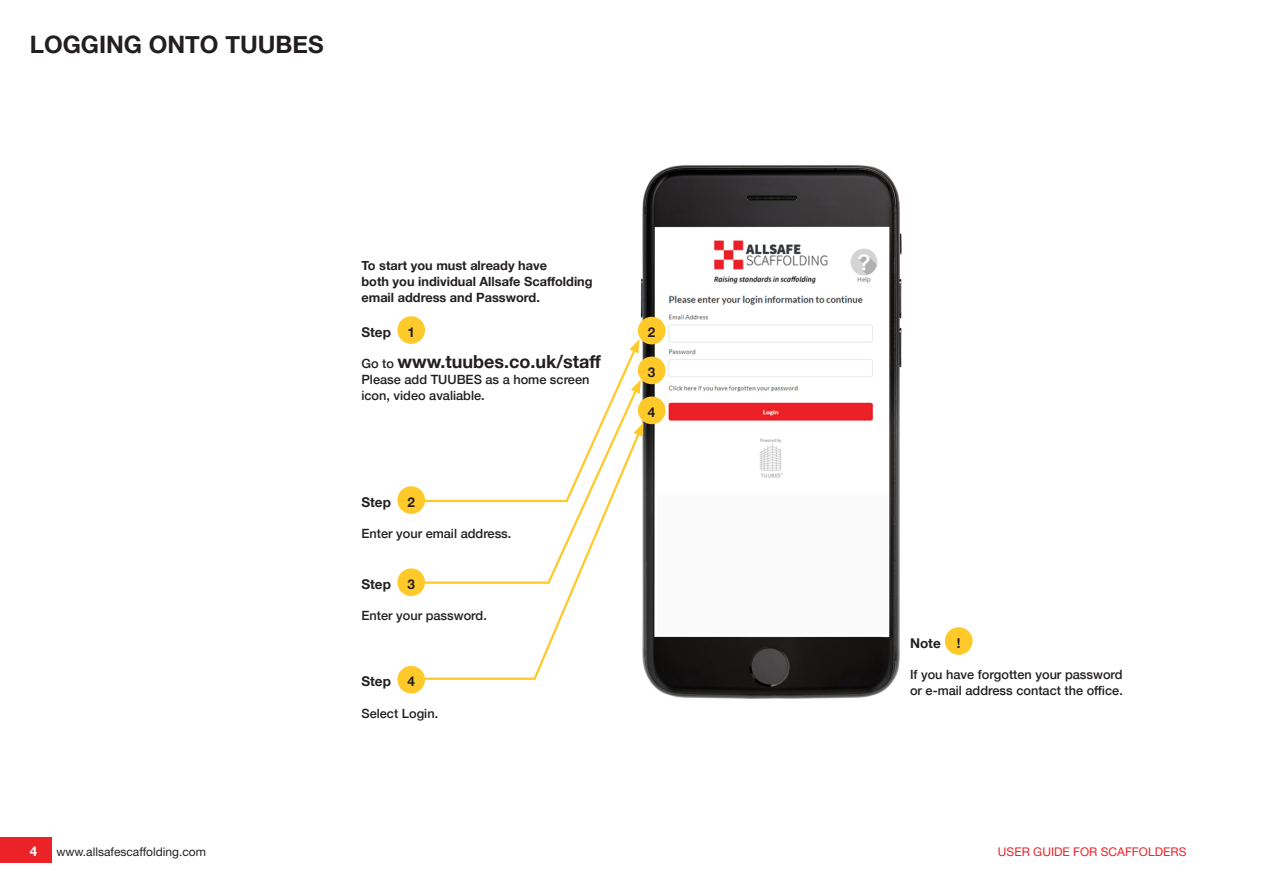
<style>
.page{position:relative;width:1263px;height:893px;background:#fff}
.page>*{position:absolute;margin:0;border:0;box-sizing:border-box;transform-origin:0 0}
.t1{font:700 24px "Helvetica Neue";color:#231f20}
.t2{font:700 18px "Helvetica Neue";color:#231f20}
.t3{font:700 13.5px "Helvetica Neue";color:#231f20}
.t4{font:700 13.5px "Helvetica Neue";color:#fff}
.t5{font:500 12.75px/15.8px "Helvetica Neue";color:#231f20}
.t6{font:700 12.75px/15.8px "Helvetica Neue";color:#231f20}
.t7{font:12px "Helvetica Neue";color:#231f20}
.t8{font:12px "Helvetica Neue";color:#eb2228}
.s1{font-weight:500;font-size:12.75px}
</style>
<div class="page">
<div style="left:0;top:838px;width:51px;height:25px;background:#eb2228"></div>
<img style="left:637px;top:165px;width:264px;height:534px">
<img style="left:657px;top:230px;width:230px;height:404px">
<div style="left:638px;top:317px;width:27px;height:27px;background:#fec929;border-radius:50%"></div>
<div style="left:638px;top:357px;width:27px;height:27px;background:#fec929;border-radius:50%"></div>
<div style="left:638px;top:396px;width:27px;height:28px;background:#fec929;border-radius:50%"></div>
<div style="left:397px;top:316px;width:28px;height:28px;background:#fec929;border-radius:50%"></div>
<div style="left:397px;top:486px;width:28px;height:28px;background:#fec929;border-radius:50%"></div>
<div style="left:397px;top:568px;width:28px;height:28px;background:#fec929;border-radius:50%"></div>
<div style="left:397px;top:666px;width:28px;height:27px;background:#fec929;border-radius:50%"></div>
<hr style="left:423px;top:500px;width:144px;height:2px;background:#fec929">
<hr style="left:423px;top:581px;width:126px;height:3px;background:#fec929">
<hr style="left:423px;top:678px;width:112px;height:2px;background:#fec929">
<svg style="left:531px;top:339px;width:112px;height:343px"></svg>
<div style="left:945px;top:627px;width:27px;height:28px;background:#fec929;border-radius:50%"></div>
<p class="t1" style="left:30px;top:26px;width:295px">LOGGING ONTO TUUBES</p>
<p class="t6" style="left:361px;top:258px;width:187px">To start you must already have</p>
<p class="t6" style="left:361px;top:274px;width:233px">both you individual Allsafe Scaffolding email address and Password.</p>
<p class="t3" style="left:361px;top:321px;width:31px">Step</p>
<p class="t2" style="left:361px;top:348px;width:241px"><span class="s1">Go to</span> www.tuubes.co.uk/staff</p>
<p class="t5" style="left:361px;top:371px;width:229px">Please add TUUBES as a home screen icon, video avaliable.</p>
<p class="t3" style="left:407px;top:321px;width:9px">1</p>
<p class="t3" style="left:361px;top:491px;width:31px">Step</p>
<p class="t5" style="left:361px;top:525px;width:152px">Enter your email address.</p>
<p class="t3" style="left:407px;top:491px;width:9px">2</p>
<p class="t3" style="left:361px;top:573px;width:31px">Step</p>
<p class="t5" style="left:361px;top:607px;width:127px">Enter your password.</p>
<p class="t3" style="left:407px;top:573px;width:9px">3</p>
<p class="t3" style="left:361px;top:671px;width:31px">Step</p>
<p class="t5" style="left:361px;top:704px;width:78px">Select Login.</p>
<p class="t3" style="left:407px;top:671px;width:9px">4</p>
<p class="t3" style="left:648px;top:322px;width:9px">2</p>
<p class="t3" style="left:648px;top:362px;width:9px">3</p>
<p class="t3" style="left:648px;top:401px;width:9px">4</p>
<p class="t3" style="left:910px;top:632px;width:32px">Note</p>
<p class="t5" style="left:910px;top:666px;width:214px">If you have forgotten your password or e-mail address contact the office.</p>
<p class="t3" style="left:957px;top:632px;width:5px">!</p>
<p class="t4" style="left:30px;top:840px;width:9px">4</p>
<p class="t7" style="left:56px;top:844px;width:151px">www.allsafescaffolding.com</p>
<p class="t8" style="left:998px;top:844px;width:190px">USER GUIDE FOR SCAFFOLDERS</p>
</div>
